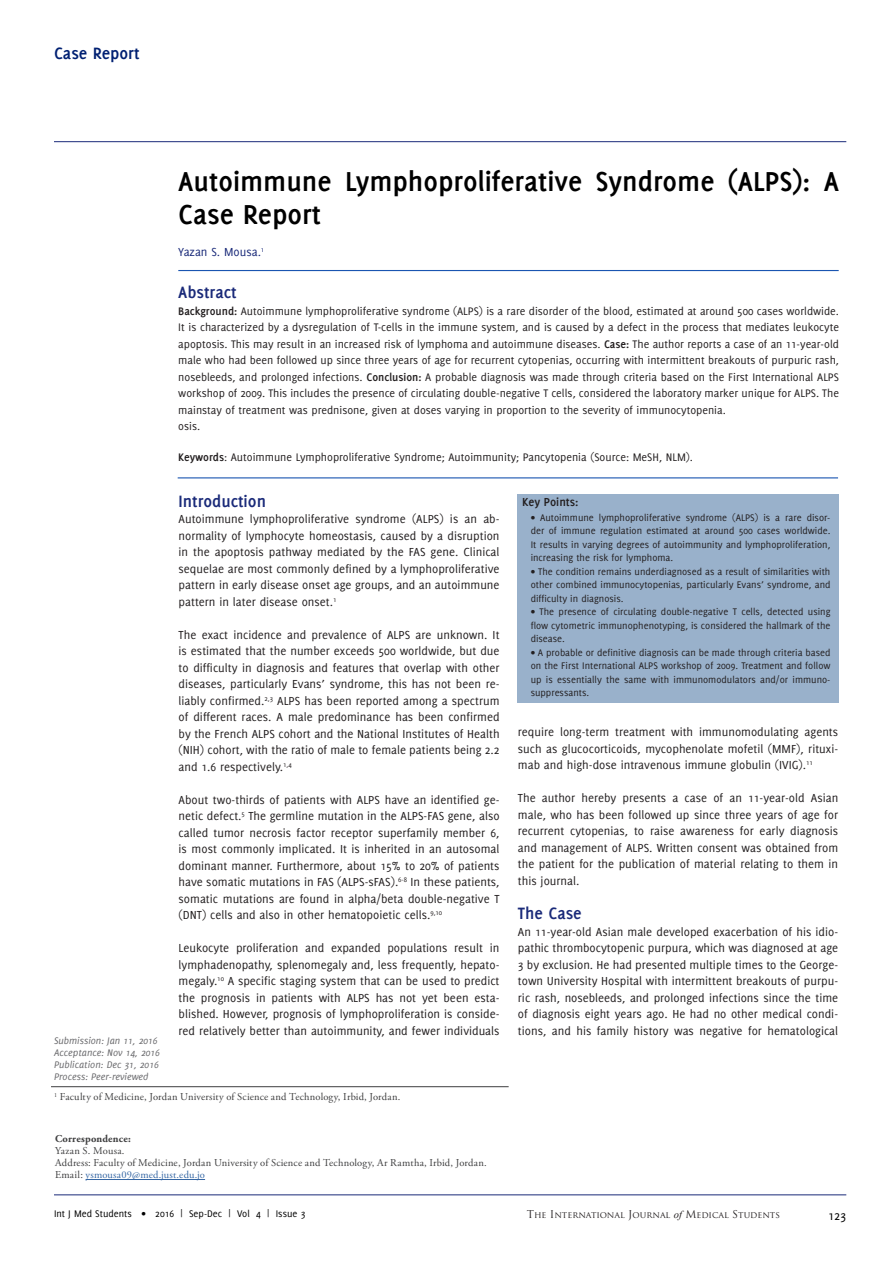
<style>
.page{position:relative;width:893px;height:1263px;background:#fff}
.page>*{position:absolute;margin:0;border:0;box-sizing:border-box;transform-origin:0 0}
.Texto{font:700 30px/33px "Delicious";color:#000}
.Texto-2{font:700 18px "Delicious";color:#1a2a79}
.t1{font:700 18px "Delicious";color:#002072}
.t2{font:13.5px "Delicious";color:#000}
.Texto-3{font:12.75px/16.5px "Delicious";color:#231f20;text-align:justify}
.t3{font:12.75px "Delicious";color:#1a2a79}
.Texto-4{font:700 12.75px "Delicious";color:#231f20}
.Texto-5{font:12px/16.5px "Delicious";color:#231f20;text-align:justify}
.Texto-6{font:10.5px/13.5px "Delicious";color:#231f20;text-align:justify}
.t4{font:10.5px "Adobe Garamond Pro";letter-spacing:.015em;color:#3e3e3f}
.t5{font:italic 10.5px "Delicious";color:#69696c}
.t6{font:10.5px "Delicious";color:#000}
.t7{font:10.5px "Adobe Garamond Pro";letter-spacing:.02em;color:#3667a4}
.t8{font:700 10.5px "Adobe Garamond Pro";letter-spacing:.02em;color:#3e3e3f}
.t9{font:9px "Trajan Pro";color:#231f20}
.s1{font-weight:700}
.s2{color:#3e3e3f}
.s3{font-size:10.5px}
.s4{font-family:"Times New Roman";font-style:italic;font-size:10.5px}
</style>
<div class="page">
<hr style="left:54px;top:141px;width:792px;height:1px;background:#1a2a79">
<hr style="left:54px;top:1194px;width:792px;height:1px;background:#1a2a79">
<hr style="left:51px;top:1086px;width:458px;height:1px;background:#3e3e3f">
<hr style="left:178px;top:270px;width:661px;height:1px;background:#1a55b1">
<hr style="left:178px;top:477px;width:660px;height:1px;background:#1a55b1">
<hr style="left:86px;top:1179px;width:119px;height:1px;background:#3667a4">
<div style="left:518px;top:494px;width:321px;height:209px;background:#99b1cb"></div>
<h2 class="t1" style="left:54px;top:43px;width:87px">Case Report</h2>
<p class="t5" style="left:54px;top:1035px;width:105px">Submission: Jan 11, 2016</p>
<p class="t5" style="left:54px;top:1047px;width:108px">Acceptance: Nov 14, 2016</p>
<p class="t5" style="left:54px;top:1059px;width:106px">Publication: Dec 31, 2016</p>
<p class="t5" style="left:54px;top:1071px;width:96px">Process: Peer-reviewed</p>
<p class="Texto" style="left:178px;top:164px;width:662px">Autoimmune Lymphoproliferative Syndrome (ALPS): A<br>Case Report</p>
<p class="t3" style="left:178px;top:245px;width:88px">Yazan S. Mousa.<sup>1</sup></p>
<p class="Texto-2" style="left:178px;top:282px;width:60px">Abstract</p>
<p class="Texto-5" style="left:178px;top:302px;width:662px"><span class="s1">Background:</span> Autoimmune lymphoproliferative syndrome (ALPS) is a rare disorder of the blood, estimated at around 500 cases worldwide.<br>It is characterized by a dysregulation of T-cells in the immune system, and is caused by a defect in the process that mediates leukocyte apoptosis. This may result in an increased risk of lymphoma and autoimmune diseases. <span class="s1">Case:</span> The author reports a case of an 11-year-old male who had been followed up since three years of age for recurrent cytopenias, occurring with intermittent breakouts of purpuric rash, nosebleeds, and prolonged infections. <span class="s1">Conclusion:</span> A probable diagnosis was made through criteria based on the First International ALPS workshop of 2009. This includes the presence of circulating double-negative T cells, considered the laboratory marker unique for ALPS. The mainstay of treatment was prednisone, given at doses varying in proportion to the severity of immunocytopenia.</p>
<p class="Texto-5" style="left:178px;top:418px;width:23px">osis.</p>
<p class="Texto-5" style="left:178px;top:449px;width:516px"><span class="s1">Keywords</span>: Autoimmune Lymphoproliferative Syndrome; Autoimmunity; Pancytopenia (Source: MeSH, NLM).</p>
<p class="Texto-2" style="left:179px;top:491px;width:89px">Introduction</p>
<p class="Texto-3" style="left:179px;top:511px;width:322px">Autoimmune lymphoproliferative syndrome (ALPS) is an ab&shy;normality of lymphocyte homeostasis, caused by a disruption in the apoptosis pathway mediated by the FAS gene. Clinical sequelae are most commonly defined by a lymphoproliferative pattern in early disease onset age groups, and an autoimmune pattern in later disease onset.<sup>1</sup></p>
<p class="Texto-3" style="left:179px;top:626px;width:322px">The exact incidence and prevalence of ALPS are unknown. It is estimated that the number exceeds 500 worldwide, but due to difficulty in diagnosis and features that overlap with other diseases, particularly Evans’ syndrome, this has not been re&shy;liably confirmed.<sup>2,3</sup> ALPS has been reported among a spectrum of different races. A male predominance has been confirmed by the French ALPS cohort and the National Institutes of Health (NIH) cohort, with the ratio of male to female patients being 2.2 and 1.6 respectively.<sup>1,4</sup></p>
<p class="Texto-3" style="left:179px;top:791px;width:322px">About two-thirds of patients with ALPS have an identified ge&shy;netic defect.<sup>5</sup> The germline mutation in the ALPS-FAS gene, also called tumor necrosis factor receptor superfamily member 6, is most commonly implicated. It is inherited in an autosomal dominant manner. Furthermore, about 15% to 20% of patients have somatic mutations in FAS (ALPS-sFAS).<sup>6-8</sup> In these patients, somatic mutations are found in alpha/beta double-negative T (DNT) cells and also in other hematopoietic cells.<sup>9,10</sup></p>
<p class="Texto-3" style="left:179px;top:940px;width:322px">Leukocyte proliferation and expanded populations result in lymphadenopathy, splenomegaly and, less frequently, hepato&shy;megaly.<sup>10</sup> A specific staging system that can be used to predict the prognosis in patients with ALPS has not yet been esta&shy;blished. However, prognosis of lymphoproliferation is conside&shy;red relatively better than autoimmunity, and fewer individuals</p>
<p class="Texto-4" style="left:522px;top:495px;width:58px">Key Points:</p>
<p class="Texto-6" style="left:531px;top:511px;width:301px">• Autoimmune lymphoproliferative syndrome (ALPS) is a rare disor&shy;der of immune regulation estimated at around 500 cases worldwide.<br>It results in varying degrees of autoimmunity and lymphoproliferation, increasing the risk for lymphoma.</p>
<p class="Texto-6" style="left:531px;top:565px;width:301px">• The condition remains underdiagnosed as a result of similarities with other combined immunocytopenias, particularly Evans’ syndrome, and difficulty in diagnosis.</p>
<p class="Texto-6" style="left:531px;top:605px;width:301px">• The presence of circulating double-negative T cells, detected using flow cytometric immunophenotyping, is considered the hallmark of the disease.</p>
<p class="Texto-6" style="left:531px;top:646px;width:301px">• A probable or definitive diagnosis can be made through criteria based on the First International ALPS workshop of 2009. Treatment and follow up is essentially the same with immunomodulators and/or immuno&shy;suppressants.</p>
<p class="Texto-3" style="left:518px;top:723px;width:322px">require long-term treatment with immunomodulating agents such as glucocorticoids, mycophenolate mofetil (MMF), rituxi&shy;mab and high-dose intravenous immune globulin (IVIG).<sup>11</sup></p>
<p class="Texto-3" style="left:518px;top:789px;width:322px">The author hereby presents a case of an 11-year-old Asian male, who has been followed up since three years of age for recurrent cytopenias, to raise awareness for early diagnosis and management of ALPS. Written consent was obtained from the patient for the publication of material relating to them in this journal.</p>
<p class="Texto-2" style="left:518px;top:903px;width:65px">The Case</p>
<p class="Texto-3" style="left:518px;top:923px;width:322px">An 11-year-old Asian male developed exacerbation of his idio&shy;pathic thrombocytopenic purpura, which was diagnosed at age 3 by exclusion. He had presented multiple times to the George&shy;town University Hospital with intermittent breakouts of purpu&shy;ric rash, nosebleeds, and prolonged infections since the time of diagnosis eight years ago. He had no other medical condi&shy;tions, and his family history was negative for hematological</p>
<p class="t4" style="left:54px;top:1091px;width:348px"><sup>1</sup> Faculty of Medicine, Jordan University of Science and Technology, Irbid, Jordan.</p>
<p class="t8" style="left:55px;top:1133px;width:77px">Correspondence:</p>
<p class="t4" style="left:55px;top:1145px;width:71px">Yazan S. Mousa.</p>
<p class="t4" style="left:55px;top:1157px;width:433px">Address: Faculty of Medicine, Jordan University of Science and Technology, Ar Ramtha, Irbid, Jordan.</p>
<p class="t7" style="left:55px;top:1169px;width:152px"><span class="s2">Email:</span> ysmousa09@med.just.edu.jo</p>
<p class="t6" style="left:54px;top:1208px;width:253px">Int J Med Students • 2016 | Sep-Dec | Vol 4 | Issue 3</p>
<p class="t9" style="left:527px;top:1209px;width:255px"><span class="s3">T</span>he <span class="s3">I</span>nternational <span class="s3">J</span>ournal <span class="s4">of</span> <span class="s3">M</span>edical <span class="s3">S</span>tudents</p>
<p class="t2" style="left:828px;top:1207px;width:20px">123</p>
</div>
